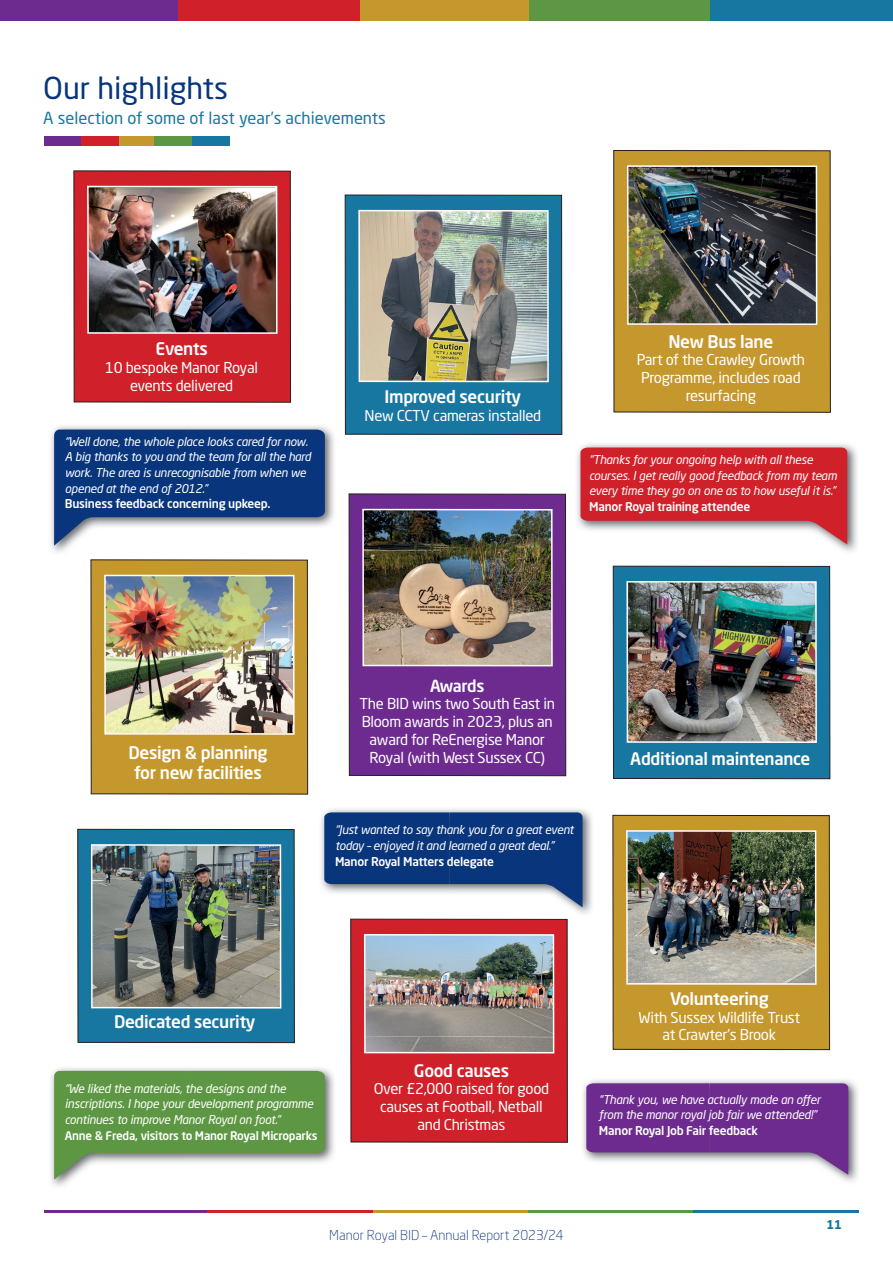
<style>
.page{position:relative;width:893px;height:1263px;background:#fff}
.page>*{position:absolute;margin:0;border:0;box-sizing:border-box;transform-origin:0 0}
.t1{font:30px "Neo Sans Std";color:#08357c}
.t2{font:500 17.25px/19.5px "Neo Sans Std";letter-spacing:-.02em;color:#fff;text-align:center}
.t3{font:500 17.1px "Neo Sans Std";letter-spacing:-.02em;color:#fff}
.t4{font:16.5px "Neo Sans Std";color:#1877a0}
.t5{font:500 16.5px "Neo Sans Std";letter-spacing:-.035em;color:#fff}
.t6{font:14.85px/17.7px "Neo Sans Std";letter-spacing:-.02em;color:#fff;text-align:center}
.t7{font:300 13.5px "Neo Sans Std";color:#08357c}
.t8{font:italic 12px/15.8px "Neo Sans Std";letter-spacing:-.02em;color:#fff}
.t9{font:500 12px "Neo Sans Std";letter-spacing:-.02em;color:#fff}
.t10{font:700 12px "Neo Sans Std";color:#1877a0}
.t11{font:500 11.7px "Neo Sans Std";letter-spacing:-.02em;color:#fff}
</style>
<div class="page">
<div style="left:0;top:0;width:181px;height:20px;background:#6e2b8f"></div>
<div style="left:355px;top:0;width:181px;height:20px;background:#c5982e"></div>
<div style="left:178px;top:0;width:181px;height:20px;background:#d02029"></div>
<div style="left:530px;top:0;width:181px;height:20px;background:#5e9743"></div>
<div style="left:711px;top:0;width:182px;height:20px;background:#1877a0"></div>
<div style="left:44px;top:136px;width:38px;height:10px;background:#6e2b8f"></div>
<div style="left:118px;top:136px;width:37px;height:10px;background:#c5982e"></div>
<div style="left:81px;top:136px;width:38px;height:10px;background:#d02029"></div>
<div style="left:154px;top:136px;width:38px;height:10px;background:#5e9743"></div>
<div style="left:192px;top:136px;width:37px;height:10px;background:#1877a0"></div>
<hr style="left:45px;top:1209px;width:165px;height:3px;background:#6e2b8f">
<hr style="left:369px;top:1209px;width:165px;height:3px;background:#c5982e">
<hr style="left:208px;top:1209px;width:165px;height:3px;background:#d02029">
<hr style="left:528px;top:1209px;width:166px;height:3px;background:#5e9743">
<hr style="left:694px;top:1209px;width:165px;height:3px;background:#1877a0">
<div style="left:74px;top:171px;width:217px;height:231px;background:#d02029"></div>
<img style="left:90px;top:189px;width:185px;height:142px">
<div style="left:87px;top:186px;width:191px;height:148px;border:2px solid #fff"></div>
<div style="left:91px;top:560px;width:217px;height:234px;background:#c5982e"></div>
<div style="left:91px;top:560px;width:217px;height:234px;border:1px solid #231f20"></div>
<img style="left:107px;top:578px;width:185px;height:154px">
<div style="left:104px;top:575px;width:191px;height:160px;border:2px solid #fff"></div>
<div style="left:345px;top:195px;width:217px;height:239px;background:#1877a0"></div>
<div style="left:345px;top:195px;width:217px;height:240px;border:1px solid #231f20"></div>
<img style="left:361px;top:213px;width:185px;height:166px">
<div style="left:358px;top:210px;width:191px;height:172px;border:2px solid #fff"></div>
<div style="left:614px;top:150px;width:216px;height:262px;background:#c5982e"></div>
<img style="left:630px;top:168px;width:184px;height:154px">
<div style="left:627px;top:165px;width:190px;height:160px;border:2px solid #fff"></div>
<div style="left:613px;top:815px;width:216px;height:234px;background:#c5982e"></div>
<div style="left:613px;top:815px;width:217px;height:235px;border:1px solid #231f20"></div>
<img style="left:629px;top:833px;width:184px;height:149px">
<div style="left:626px;top:830px;width:190px;height:155px;border:2px solid #fff"></div>
<img style="left:51px;top:1068px;width:283px;height:119px">
<svg style="left:54px;top:1071px;width:271px;height:108px;background:#7ca867"></svg>
<div style="left:349px;top:494px;width:217px;height:282px;background:#6e2b8f"></div>
<div style="left:349px;top:494px;width:217px;height:282px;border:1px solid #231f20"></div>
<img style="left:365px;top:512px;width:185px;height:151px">
<div style="left:362px;top:509px;width:191px;height:157px;border:2px solid #fff"></div>
<div style="left:613px;top:566px;width:217px;height:213px;background:#1877a0"></div>
<div style="left:613px;top:566px;width:217px;height:213px;border:1px solid #231f20"></div>
<img style="left:629px;top:584px;width:185px;height:156px">
<div style="left:626px;top:581px;width:191px;height:162px;border:2px solid #fff"></div>
<div style="left:78px;top:829px;width:216px;height:213px;background:#1877a0"></div>
<div style="left:78px;top:829px;width:216px;height:214px;border:1px solid #231f20"></div>
<img style="left:94px;top:847px;width:184px;height:158px">
<div style="left:91px;top:844px;width:190px;height:164px;border:2px solid #fff"></div>
<div style="left:351px;top:919px;width:216px;height:223px;background:#d02029"></div>
<img style="left:367px;top:937px;width:184px;height:113px">
<div style="left:364px;top:934px;width:190px;height:119px;border:2px solid #fff"></div>
<img style="left:321px;top:809px;width:271px;height:105px">
<svg style="left:324px;top:812px;width:258px;height:95px;background:#3d5f95"></svg>
<img style="left:577px;top:444px;width:280px;height:108px">
<svg style="left:580px;top:447px;width:267px;height:97px;background:#d44d55"></svg>
<img style="left:51px;top:426px;width:283px;height:126px">
<svg style="left:54px;top:429px;width:271px;height:117px"></svg>
<img style="left:583px;top:1080px;width:275px;height:102px">
<svg style="left:586px;top:1083px;width:262px;height:92px;background:#8956a3"></svg>
<h1 class="t1" style="left:43px;top:70px;width:186px">Our highlights</h1>
<h3 class="t4" style="left:43px;top:107px;width:344px">A selection of some of last year’s achievements</h3>
<h2 class="t2" style="left:155px;top:339px;width:54px">Events</h2>
<p class="t6" style="left:105px;top:358px;width:155px">10 bespoke Manor Royal events delivered</p>
<p class="t8" style="left:65px;top:433px;width:248px">“Well done, the whole place looks cared for now.<br>A big thanks to you and the team for all the hard work. The area is unrecognisable from when we opened at the end of 2012.”</p>
<p class="t9" style="left:65px;top:496px;width:207px">Business feedback concerning upkeep.</p>
<h2 class="t2" style="left:384px;top:387px;width:138px">Improved security</h2>
<p class="t6" style="left:365px;top:406px;width:178px">New CCTV cameras installed</p>
<h2 class="t2" style="left:668px;top:331px;width:106px">New Bus lane</h2>
<p class="t6" style="left:637px;top:351px;width:170px">Part of the Crawley Growth<br>Programme, includes road resurfacing</p>
<p class="t8" style="left:589px;top:451px;width:249px">“Thanks for your ongoing help with all these courses. I get really good feedback from my team every time they go on one as to how useful it is.”</p>
<p class="t9" style="left:589px;top:499px;width:163px">Manor Royal training attendee</p>
<h2 class="t2" style="left:128px;top:742px;width:141px">Design &amp; planning for new facilities</h2>
<h3 class="t5" style="left:430px;top:675px;width:56px">Awards</h3>
<p class="t6" style="left:359px;top:695px;width:197px">The BID wins two South East in<br>Bloom awards in 2023, plus an award for ReEnergise Manor<br>Royal (with West Sussex CC)</p>
<p class="t8" style="left:335px;top:822px;width:240px">“Just wanted to say thank you for a great event today – enjoyed it and learned a great deal.”</p>
<p class="t9" style="left:335px;top:853px;width:161px">Manor Royal Matters delegate</p>
<h3 class="t3" style="left:630px;top:748px;width:182px">Additional maintenance</h3>
<h3 class="t3" style="left:114px;top:1011px;width:143px">Dedicated security</h3>
<p class="t8" style="left:65px;top:1080px;width:250px">“We liked the materials, the designs and the inscriptions. I hope your development programme continues to improve Manor Royal on foot.”</p>
<p class="t11" style="left:65px;top:1128px;width:254px">Anne &amp; Freda, visitors to Manor Royal Microparks</p>
<h3 class="t3" style="left:414px;top:1059px;width:97px">Good causes</h3>
<p class="t6" style="left:374px;top:1080px;width:177px">Over £2,000 raised for good causes at Football, Netball and Christmas</p>
<p class="t7" style="left:329px;top:1227px;width:236px">Manor Royal BID – Annual Report 2023/24</p>
<h3 class="t3" style="left:670px;top:988px;width:100px">Volunteering</h3>
<p class="t6" style="left:639px;top:1008px;width:163px">With Sussex Wildlife Trust at Crawter’s Brook</p>
<p class="t8" style="left:599px;top:1091px;width:223px">“Thank you, we have actually made an offer from the manor royal job fair we attended!”</p>
<p class="t9" style="left:599px;top:1123px;width:161px">Manor Royal Job Fair feedback</p>
<p class="t10" style="left:826px;top:1217px;width:17px">11</p>
</div>
